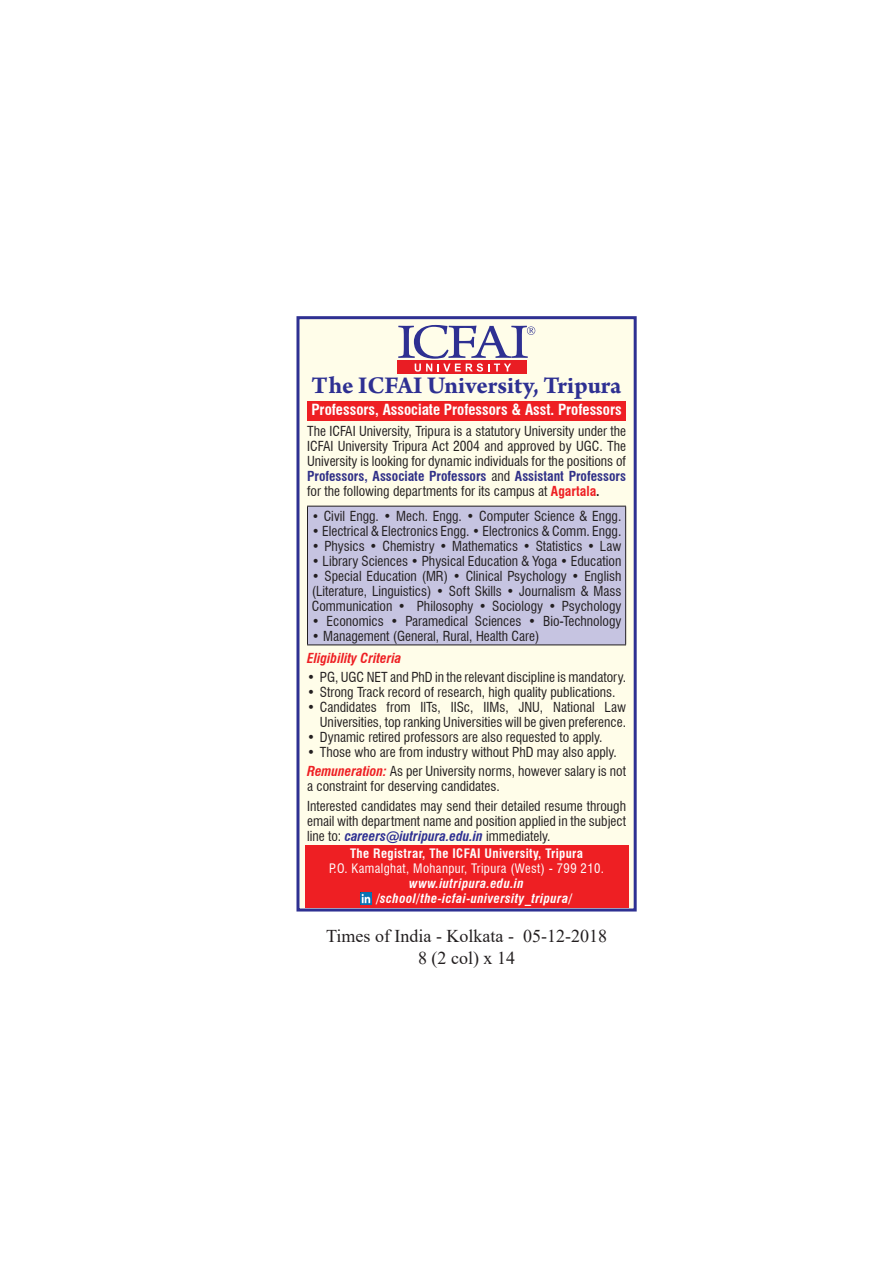
<style>
.page{position:relative;width:893px;height:1263px;background:#fff}
.page>*{position:absolute;margin:0;border:0;box-sizing:border-box;transform-origin:0 0}
.t1{font:700 25.5px "Arno Pro";color:#2e3092}
.t2{font:18px/21.6px "Times New Roman";color:#231f20;text-align:center}
.t3{font:700 condensed 15px "Swiss 721 BT";color:#fff}
.t4{font:condensed 13.5px/15px "Swiss 721 BT";color:#231f20}
.t5{font:italic 700 condensed 13.5px "Swiss 721 BT";color:#ee1f23}
.t6{font:italic 700 condensed 12.75px/15px "Swiss 721 BT";letter-spacing:.03em;color:#fff}
.t7{font:condensed 12.75px "Swiss 721 BT";letter-spacing:.03em;color:#fff}
.t8{font:700 condensed 12.75px "Swiss 721 BT";letter-spacing:.03em;color:#fff}
.s1{font-weight:700;color:#303087}
.s2{font-weight:700;color:#ee1f23}
.s3{font-weight:700}
.s4{font-size:12.75px}
.s5{font-weight:700;font-style:italic;color:#ee1f23}
.s6{font-weight:700;font-style:italic;color:#2e3092}
</style>
<div class="page">
<div style="left:296px;top:316px;width:341px;height:595px;background:#fffde9;border:3px solid #2e3092"></div>
<div style="left:307px;top:401px;width:319px;height:20px;background:#ee1f23"></div>
<div style="left:305px;top:845px;width:323px;height:63px;background:#ee1f23"></div>
<svg style="left:361px;top:893px;width:11px;height:11px"></svg>
<div style="left:307px;top:506px;width:319px;height:139px;background:#c6c4e1"></div>
<hr style="left:307px;top:506px;width:319px;height:1px;background:#231f20">
<hr style="left:307px;top:506px;width:1px;height:138px;background:#231f20">
<hr style="left:625px;top:506px;width:1px;height:138px;background:#231f20">
<hr style="left:307px;top:644px;width:319px;height:1px;background:#231f20">
<div style="left:397px;top:361px;width:130px;height:13px;background:#e91d24"></div>
<svg style="left:398px;top:325px;width:137px;height:47px"></svg>
<h1 class="t1" style="left:312px;top:371px;width:311px">The ICFAI University, Tripura</h1>
<p class="t3" style="left:311px;top:401px;width:312px">Professors, Associate Professors &amp; Asst. Professors</p>
<p class="t4" style="left:307px;top:423px;width:320px;text-align:justify">The ICFAI University, Tripura is a statutory University under the ICFAI University Tripura Act 2004 and approved by UGC. The University is looking for dynamic individuals for the positions of <span class="s1">Professors, Associate Professors</span> and <span class="s1">Assistant Professors </span>for the following departments for its campus at <span class="s2">Agartala</span><span class="s3">.</span></p>
<p class="t4" style="left:312px;top:508px;width:311px"><span class="s4">•</span> Civil Engg. • Mech. Engg. • Computer Science &amp; Engg.</p>
<p class="t4" style="left:312px;top:523px;width:311px">• Electrical &amp; Electronics Engg. • Electronics &amp; Comm. Engg.</p>
<p class="t4" style="left:312px;top:538px;width:311px">• Physics • Chemistry • Mathematics • Statistics • Law</p>
<p class="t4" style="left:312px;top:553px;width:311px">• Library Sciences • Physical Education &amp; Yoga • Education</p>
<p class="t4" style="left:312px;top:568px;width:311px;text-align:justify">• Special Education (MR) • Clinical Psychology • English (Literature, Linguistics) • Soft Skills • Journalism &amp; Mass Communication • Philosophy • Sociology • Psychology</p>
<p class="t4" style="left:312px;top:613px;width:311px">• Economics • Paramedical Sciences • Bio-Technology</p>
<p class="t4" style="left:312px;top:628px;width:229px">• Management (General, Rural, Health Care)</p>
<p class="t5" style="left:307px;top:650px;width:96px">Eligibility Criteria</p>
<p class="t4" style="left:307px;top:670px;width:320px">• PG, UGC NET and PhD in the relevant discipline is mandatory.</p>
<p class="t4" style="left:307px;top:685px;width:310px">• Strong Track record of research, high quality publications.</p>
<p class="t4" style="left:307px;top:700px;width:320px;text-align:right">• Candidates from IlTs, IISc, IIMs, JNU, National Law<br>Universities, top ranking Universities will be given preference.</p>
<p class="t4" style="left:307px;top:730px;width:297px">• Dynamic retired professors are also requested to apply.</p>
<p class="t4" style="left:307px;top:742px;width:320px;line-height:19.2px">• Those who are from industry without PhD may also apply.<br><span class="s5">Remuneration:</span> As per University norms, however salary is not</p>
<p class="t4" style="left:307px;top:777px;width:320px;line-height:19.2px">a constraint for deserving candidates.<br>Interested candidates may send their detailed resume through</p>
<p class="t4" style="left:307px;top:813px;width:320px">email with department name and position applied in the subject line to: <span class="s6">careers@iutripura.edu.in</span> immediately.</p>
<p class="t8" style="left:350px;top:845px;width:235px">The Registrar, The ICFAI University, Tripura</p>
<p class="t7" style="left:329px;top:860px;width:276px">P.O. Kamalghat, Mohanpur, Tripura (West) - 799 210.</p>
<p class="t6" style="left:376px;top:876px;width:198px;text-indent:33px">www.iutripura.edu.in /school/the-icfai-university_tripura/</p>
<h2 class="t2" style="left:326px;top:925px;width:282px">Times of India - Kolkata - 05-12-2018<br>8 (2 col) x 14</h2>
</div>
